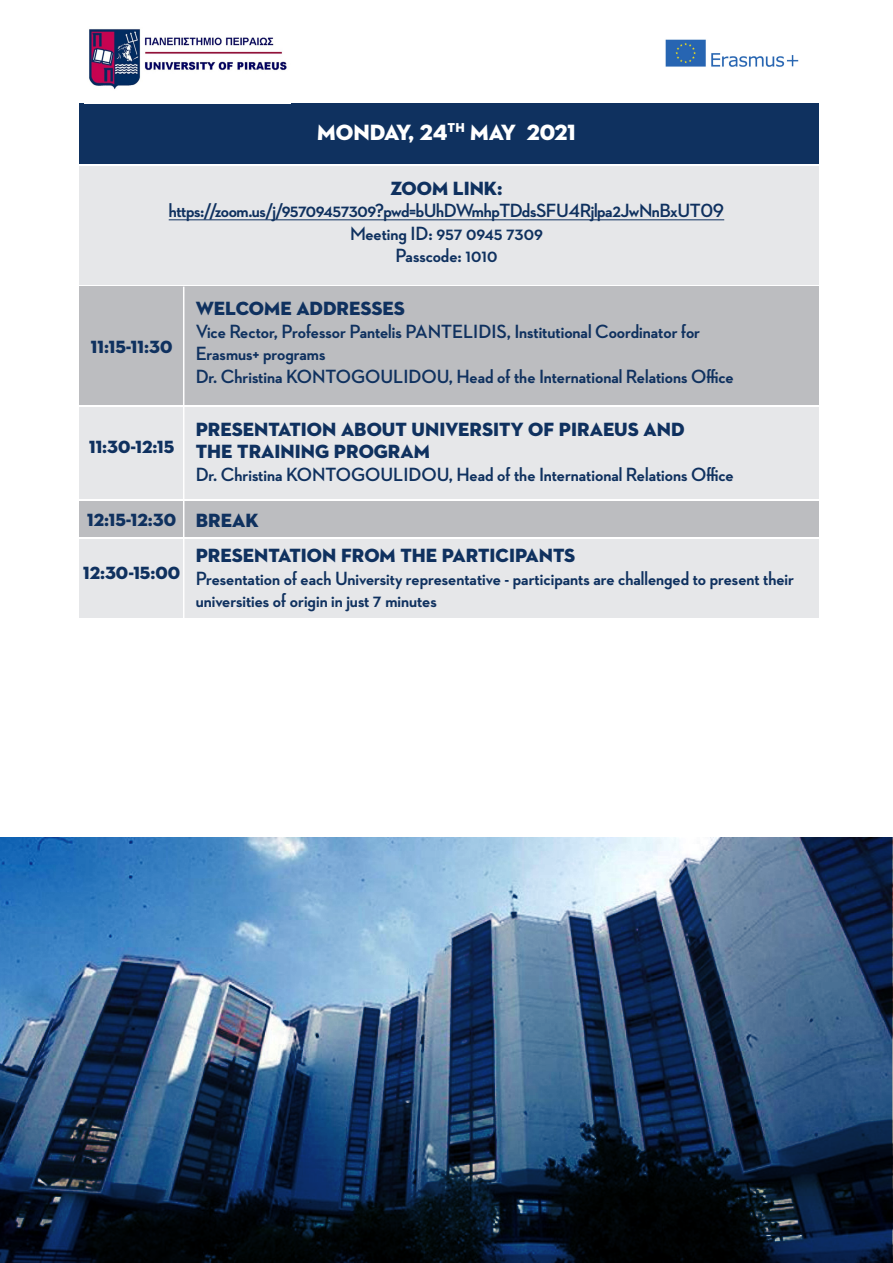
<style>
.page{position:relative;width:893px;height:1263px;background:#fff}
.page>*{position:absolute;margin:0;border:0;box-sizing:border-box;transform-origin:0 0}
.t1{font:22.5px "Neutraface 2 Display Titling";color:#fff}
.t2{font:700 19.5px/22.5px "Neutraface 2 Display";color:#0f315f}
.t3{font:19.5px "Neutraface 2 Display Titling";color:#0f315f}
.t4{font:700 19.5px "Neutraface 2 Display";letter-spacing:-.02em;color:#0f315f}
.t5{font:18px "Neutraface 2 Display Titling";color:#0f315f}
</style>
<div class="page">
<div style="left:79px;top:103px;width:740px;height:61px;background:#0f315f"></div>
<div style="left:79px;top:166px;width:740px;height:119px;background:#e6e7e9"></div>
<div style="left:79px;top:407px;width:740px;height:92px;background:#e6e7e9"></div>
<div style="left:79px;top:539px;width:740px;height:79px;background:#e6e7e9"></div>
<div style="left:79px;top:287px;width:740px;height:118px;background:#bcbdc0"></div>
<div style="left:79px;top:502px;width:740px;height:35px;background:#bcbdc0"></div>
<hr style="left:169px;top:220px;width:555px;height:1px;background:#0f315f">
<hr style="left:183px;top:287px;width:1px;height:335px;background:#fff">
<svg style="left:0;top:837px;width:892px;height:426px;background:#3a5879"></svg>
<img style="left:89px;top:29px;width:198px;height:61px">
<img style="left:665px;top:39px;width:134px;height:28px">
<p class="t1" style="left:317px;top:118px;width:260px">MONDAY, 24<sup>TH</sup> MAY 2021</p>
<p class="t3" style="left:390px;top:176px;width:114px">ZOOM LINK:</p>
<p class="t4" style="left:169px;top:200px;width:557px">https://zoom.us/j/95709457309?pwd=bUhDWmhpTDdsSFU4Rjlpa2JwNnBxUT09</p>
<p class="t2" style="left:350px;top:222px;width:194px">Meeting ID: 957 0945 7309</p>
<p class="t2" style="left:395px;top:245px;width:104px">Passcode: 1010</p>
<p class="t5" style="left:91px;top:335px;width:83px">11:15-11:30</p>
<p class="t5" style="left:89px;top:436px;width:87px">11:30-12:15</p>
<p class="t5" style="left:87px;top:508px;width:91px">12:15-12:30</p>
<p class="t5" style="left:83px;top:561px;width:99px">12:30-15:00</p>
<p class="t3" style="left:196px;top:296px;width:211px">WELCOME ADDRESSES</p>
<p class="t2" style="left:196px;top:320px;width:506px">Vice Rector, Professor Pantelis PANTELIDIS, Institutional Coordinator for</p>
<p class="t2" style="left:196px;top:343px;width:131px">Erasmus+ programs</p>
<p class="t2" style="left:196px;top:365px;width:539px">Dr. Christina KONTOGOULIDOU, Head of the International Relations Office</p>
<p class="t3" style="left:196px;top:417px;width:490px">PRESENTATION ABOUT UNIVERSITY OF PIRAEUS AND</p>
<p class="t3" style="left:196px;top:439px;width:236px">THE TRAINING PROGRAM</p>
<p class="t2" style="left:196px;top:463px;width:539px">Dr. Christina KONTOGOULIDOU, Head of the International Relations Office</p>
<p class="t3" style="left:196px;top:508px;width:65px">BREAK</p>
<p class="t3" style="left:196px;top:544px;width:381px">PRESENTATION FROM THE PARTICIPANTS</p>
<p class="t2" style="left:196px;top:567px;width:600px">Presentation of each University representative - participants are challenged to present their universities of origin in just 7 minutes</p>
</div>
